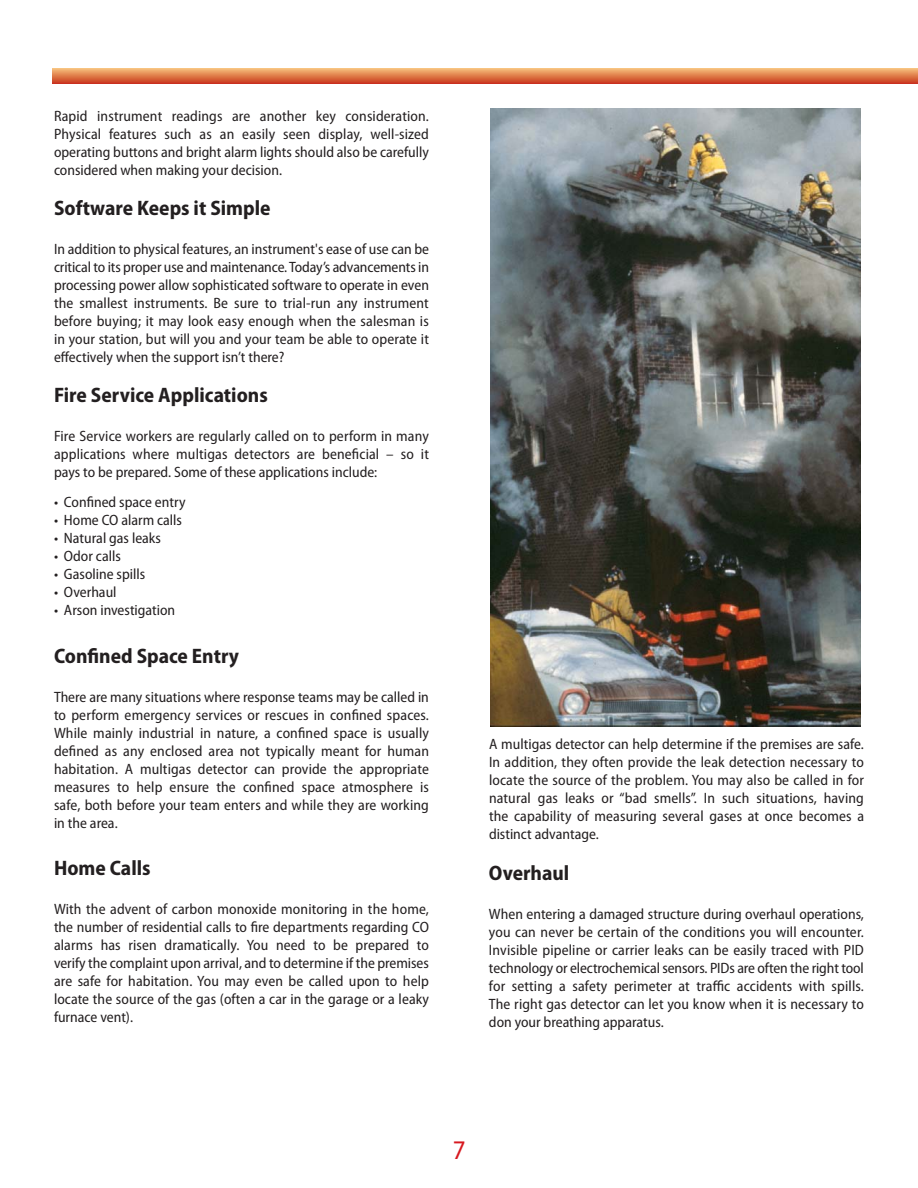
<style>
.page{position:relative;width:918px;height:1188px;background:#fff}
.page>*{position:absolute;margin:0;border:0;box-sizing:border-box;transform-origin:0 0}
.t1{font:semi-condensed 27px "Myriad Pro";color:#d71920}
.t2{font:700 semi-condensed 21px "Myriad Pro";color:#231f20}
.t3{font:semi-condensed 15px/18px "Myriad Pro";color:#231f20;text-align:justify}
</style>
<div class="page">
<img style="left:490px;top:108px;width:370px;height:618px">
<svg style="left:52px;top:68px;width:866px;height:15px;background:#e07f4d"></svg>
<p class="t3" style="left:54px;top:108px;width:377px">Rapid instrument readings are another key consideration.<br>Physical features such as an easily seen display, well-sized operating buttons and bright alarm lights should also be carefully considered when making your decision.</p>
<h2 class="t2" style="left:54px;top:200px;width:218px">Software Keeps it Simple</h2>
<p class="t3" style="left:54px;top:241px;width:377px">In addition to physical features, an instrument's ease of use can be critical to its proper use and maintenance. Today’s advancements in processing power allow sophisticated software to operate in even the smallest instruments. Be sure to trial-run any instrument before buying; it may look easy enough when the salesman is in your station, but will you and your team be able to operate it effectively when the support isn’t there?</p>
<h2 class="t2" style="left:54px;top:388px;width:215px">Fire Service Applications</h2>
<p class="t3" style="left:54px;top:428px;width:376px">Fire Service workers are regularly called on to perform in many applications where multigas detectors are beneficial – so it pays to be prepared. Some of these applications include:</p>
<p class="t3" style="left:54px;top:494px;width:133px">• Confined space entry</p>
<p class="t3" style="left:54px;top:512px;width:130px">• Home CO alarm calls</p>
<p class="t3" style="left:54px;top:530px;width:108px">• Natural gas leaks</p>
<p class="t3" style="left:54px;top:548px;width:68px">• Odor calls</p>
<p class="t3" style="left:54px;top:566px;width:93px">• Gasoline spills</p>
<p class="t3" style="left:54px;top:584px;width:64px">• Overhaul</p>
<p class="t3" style="left:54px;top:602px;width:123px">• Arson investigation</p>
<h2 class="t2" style="left:54px;top:648px;width:187px">Confined Space Entry</h2>
<p class="t3" style="left:54px;top:689px;width:377px">There are many situations where response teams may be called in to perform emergency services or rescues in confined spaces.<br>While mainly industrial in nature, a confined space is usually defined as any enclosed area not typically meant for human habitation. A multigas detector can provide the appropriate measures to help ensure the confined space atmosphere is safe, both before your team enters and while they are working in the area.</p>
<h2 class="t2" style="left:54px;top:860px;width:98px">Home Calls</h2>
<p class="t3" style="left:54px;top:901px;width:377px">With the advent of carbon monoxide monitoring in the home, the number of residential calls to fire departments regarding CO alarms has risen dramatically. You need to be prepared to verify the complaint upon arrival, and to determine if the premises are safe for habitation. You may even be called upon to help locate the source of the gas (often a car in the garage or a leaky furnace vent).</p>
<p class="t3" style="left:489px;top:737px;width:377px">A multigas detector can help determine if the premises are safe.<br>In addition, they often provide the leak detection necessary to locate the source of the problem. You may also be called in for natural gas leaks or “bad smells”. In such situations, having the capability of measuring several gases at once becomes a distinct advantage.</p>
<h2 class="t2" style="left:489px;top:865px;width:82px">Overhaul</h2>
<p class="t3" style="left:489px;top:906px;width:377px">When entering a damaged structure during overhaul operations, you can never be certain of the conditions you will encounter.<br>Invisible pipeline or carrier leaks can be easily traced with PID technology or electrochemical sensors. PIDs are often the right tool for setting a safety perimeter at traffic accidents with spills.<br>The right gas detector can let you know when it is necessary to don your breathing apparatus.</p>
<h1 class="t1" style="left:453px;top:1140px;width:14px">7</h1>
</div>
